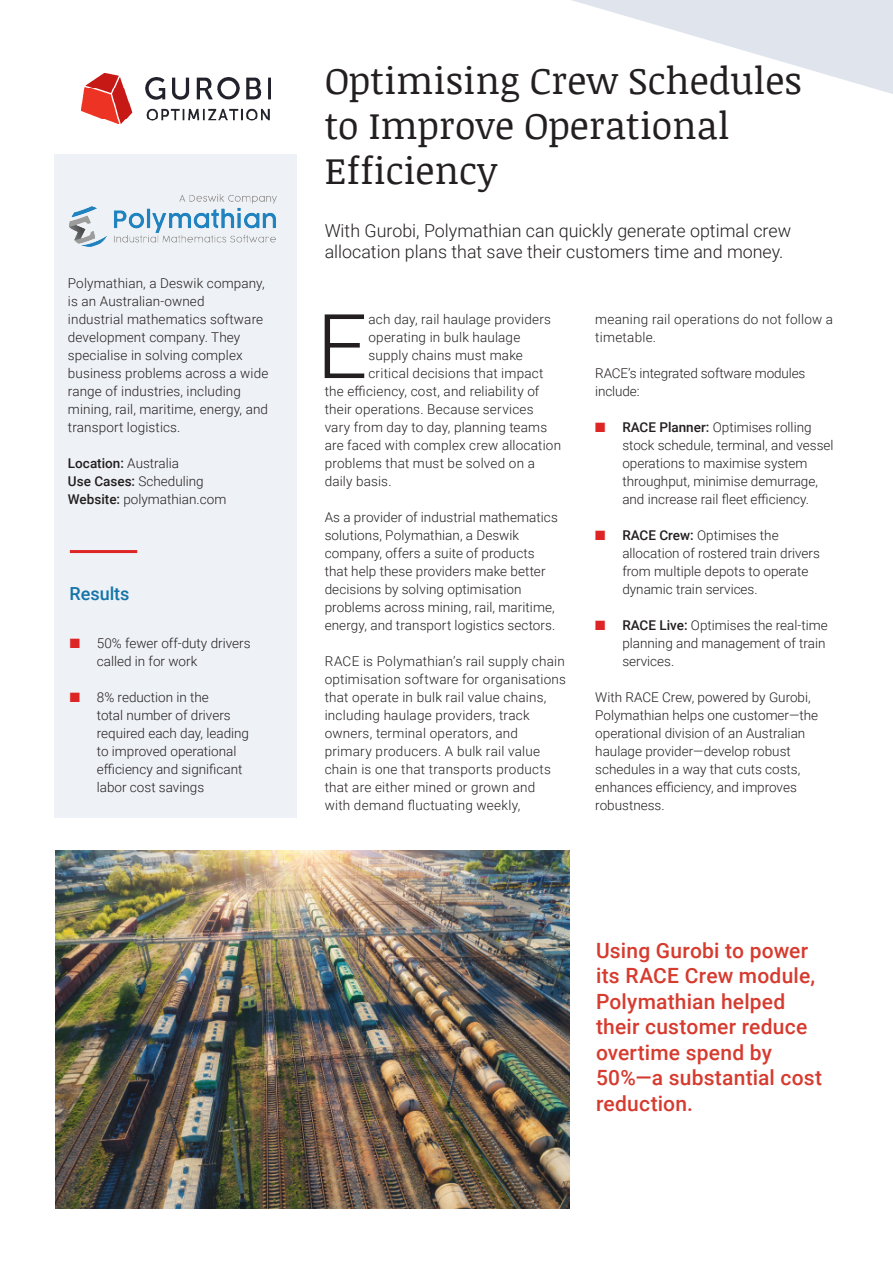
<style>
.page{position:relative;width:893px;height:1263px;background:#fff}
.page>*{position:absolute;margin:0;border:0;box-sizing:border-box;transform-origin:0 0}
.Initial_Cap__Gurobi{font:300 89.4px "Roboto";color:#231f20}
.H1__Gurobi{font:37.5px/45px "Noticia Text";color:#231f20}
.Quote_Text__Gurobi{font:500 21px/25.5px "Roboto";letter-spacing:.01em;color:#d63b2f}
.H3_Blue__Gurobi{font:500 18px "Roboto";color:#1474a8}
.H2__Gurobi{font:300 17.85px/21.5px "Roboto";color:#231f20}
.Body_Text__Gurobi{font:300 13.5px/18px "Roboto";color:#231f20}
.Body_Text__Gurobi-2{font:300 13.5px/18px "Roboto";letter-spacing:.02em;color:#231f20}
.Initial_Cap__Gurobi-2{font:300 13.5px "Roboto";letter-spacing:.015em;color:#231f20}
.Body_Text__Gurobi-3{font:500 13.5px "Roboto";color:#231f20}
.s1{font-weight:300}
.s2{font-weight:500}
.s3{color:#de2526}
</style>
<div class="page">
<svg style="left:572px;top:0;width:321px;height:94px"></svg>
<img style="left:82px;top:73px;width:188px;height:51px">
<div style="left:54px;top:154px;width:243px;height:663px;background:#eef1f5"></div>
<hr style="left:70px;top:550px;width:67px;height:3px;background:#de2526">
<img style="left:69px;top:194px;width:207px;height:52px">
<img style="left:56px;top:850px;width:513px;height:359px">
<p class="Body_Text__Gurobi" style="left:68px;top:274px;width:202px">Polymathian, a Deswik company, is an Australian-owned<br>industrial mathematics software development company. They specialise in solving complex business problems across a wide range of industries, including mining, rail, maritime, energy, and transport logistics.</p>
<p class="Body_Text__Gurobi-3" style="left:68px;top:454px;width:113px">Location: <span class="s1">Australia</span></p>
<p class="Body_Text__Gurobi" style="left:68px;top:472px;width:160px"><span class="s2">Use Cases:</span> Scheduling<br><span class="s2">Website:</span> polymathian.com</p>
<p class="H3_Blue__Gurobi" style="left:69px;top:581px;width:62px">Results</p>
<p class="Body_Text__Gurobi" style="left:97px;top:634px;width:155px;text-indent:-27px"><span class="s3">■</span> 50% fewer off-duty drivers called in for work</p>
<p class="Body_Text__Gurobi" style="left:97px;top:688px;width:154px;text-indent:-27px"><span class="s3">■</span> 8% reduction in the<br>total number of drivers required each day, leading to improved operational efficiency and significant labor cost savings</p>
<p class="H1__Gurobi" style="left:325px;top:57px;width:479px">Optimising Crew Schedules to Improve Operational<br>Efficiency</p>
<p class="H2__Gurobi" style="left:325px;top:219px;width:468px">With Gurobi, Polymathian can quickly generate optimal crew allocation plans that save their customers time and money.</p>
<p class="Initial_Cap__Gurobi" style="left:317px;top:284px;width:52px">E</p>
<p class="Initial_Cap__Gurobi-2" style="left:368px;top:310px;width:184px">ach day, rail haulage providers</p>
<p class="Initial_Cap__Gurobi-2" style="left:368px;top:328px;width:153px">operating in bulk haulage</p>
<p class="Initial_Cap__Gurobi-2" style="left:368px;top:346px;width:156px">supply chains must make</p>
<p class="Initial_Cap__Gurobi-2" style="left:368px;top:364px;width:176px">critical decisions that impact</p>
<p class="Initial_Cap__Gurobi-2" style="left:325px;top:382px;width:216px">the efficiency, cost, and reliability of</p>
<p class="Initial_Cap__Gurobi-2" style="left:325px;top:400px;width:210px">their operations. Because services</p>
<p class="Initial_Cap__Gurobi-2" style="left:325px;top:418px;width:224px">vary from day to day, planning teams</p>
<p class="Initial_Cap__Gurobi-2" style="left:325px;top:436px;width:238px">are faced with complex crew allocation</p>
<p class="Initial_Cap__Gurobi-2" style="left:325px;top:454px;width:212px">problems that must be solved on a</p>
<p class="Initial_Cap__Gurobi-2" style="left:325px;top:472px;width:68px">daily basis.</p>
<p class="Body_Text__Gurobi" style="left:325px;top:508px;width:235px">As a provider of industrial mathematics solutions, Polymathian, a Deswik company, offers a suite of products that help these providers make better decisions by solving optimisation problems across mining, rail, maritime, energy, and transport logistics sectors.</p>
<p class="Body_Text__Gurobi-2" style="left:325px;top:652px;width:243px">RACE is Polymathian’s rail supply chain optimisation software for organisations that operate in bulk rail value chains, including haulage providers, track owners, terminal operators, and primary producers. A bulk rail value chain is one that transports products that are either mined or grown and<br>with demand fluctuating weekly,</p>
<p class="Body_Text__Gurobi-2" style="left:595px;top:310px;width:239px">meaning rail operations do not follow a timetable.</p>
<p class="Body_Text__Gurobi" style="left:595px;top:364px;width:212px">RACE’s integrated software modules include:</p>
<p class="Body_Text__Gurobi" style="left:622px;top:418px;width:213px;text-indent:-27px"><span class="s3">■</span> <span class="s2">RACE Planner:</span> Optimises rolling stock schedule, terminal, and vessel operations to maximise system throughput, minimise demurrage, and increase rail fleet efficiency.</p>
<p class="Body_Text__Gurobi" style="left:622px;top:526px;width:199px;text-indent:-27px"><span class="s3">■</span> <span class="s2">RACE Crew:</span> Optimises the allocation of rostered train drivers from multiple depots to operate dynamic train services.</p>
<p class="Body_Text__Gurobi" style="left:622px;top:616px;width:207px;text-indent:-27px"><span class="s3">■</span> <span class="s2">RACE Live:</span> Optimises the real-time planning and management of train services.</p>
<p class="Body_Text__Gurobi" style="left:595px;top:688px;width:224px">With RACE Crew, powered by Gurobi,<br>Polymathian helps one customer—the operational division of an Australian haulage provider—develop robust schedules in a way that cuts costs, enhances efficiency, and improves robustness.</p>
<p class="Quote_Text__Gurobi" style="left:596px;top:936px;width:228px">Using Gurobi to power its RACE Crew module,<br>Polymathian helped their customer reduce overtime spend by<br>50%—a substantial cost reduction.</p>
</div>
